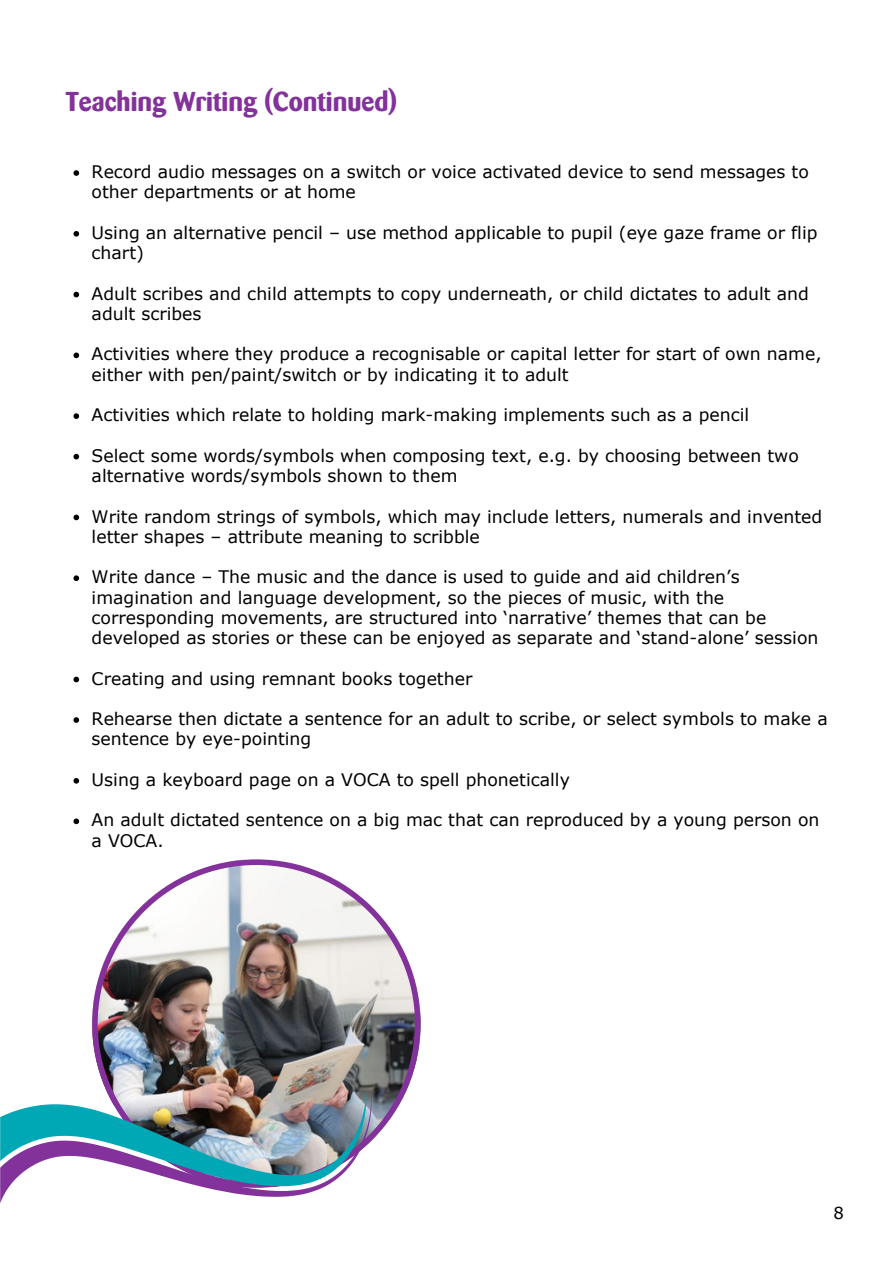
<style>
.page{position:relative;width:894px;height:1264px;background:#fff}
.page>*{position:absolute;margin:0;border:0;box-sizing:border-box;transform-origin:0 0}
.t1{font:700 27px "Barmeno";color:#84329b}
.t2{font:17.25px/20.2px "Verdana";color:#000}
.t3{font:16.5px "Verdana";color:#000}
</style>
<div class="page">
<svg style="left:73px;top:170px;width:6px;height:6px"></svg>
<svg style="left:73px;top:231px;width:6px;height:5px"></svg>
<svg style="left:73px;top:292px;width:6px;height:5px"></svg>
<svg style="left:73px;top:352px;width:6px;height:6px"></svg>
<svg style="left:73px;top:413px;width:6px;height:6px"></svg>
<svg style="left:73px;top:454px;width:6px;height:5px"></svg>
<svg style="left:73px;top:514px;width:6px;height:6px"></svg>
<svg style="left:73px;top:575px;width:6px;height:6px"></svg>
<svg style="left:73px;top:676px;width:6px;height:6px"></svg>
<svg style="left:73px;top:717px;width:6px;height:5px"></svg>
<svg style="left:73px;top:778px;width:6px;height:5px"></svg>
<svg style="left:73px;top:818px;width:6px;height:6px"></svg>
<img style="left:92px;top:859px;width:328px;height:282px">
<img style="left:0;top:1091px;width:371px;height:111px">
<p class="t1" style="left:66px;top:91px;width:332px">Teaching Writing (Continued)</p>
<h1 class="t2" style="left:92px;top:161px;width:718px">Record audio messages on a switch or voice activated device to send messages to other departments or at home</h1>
<p class="t2" style="left:92px;top:222px;width:727px">Using an alternative pencil – use method applicable to pupil (eye gaze frame or flip chart)</p>
<p class="t2" style="left:92px;top:283px;width:718px">Adult scribes and child attempts to copy underneath, or child dictates to adult and adult scribes</p>
<p class="t2" style="left:92px;top:343px;width:731px">Activities where they produce a recognisable or capital letter for start of own name, either with pen/paint/switch or by indicating it to adult</p>
<p class="t2" style="left:92px;top:404px;width:659px">Activities which relate to holding mark-making implements such as a pencil</p>
<p class="t2" style="left:92px;top:445px;width:708px">Select some words/symbols when composing text, e.g. by choosing between two alternative words/symbols shown to them</p>
<p class="t2" style="left:92px;top:505px;width:732px">Write random strings of symbols, which may include letters, numerals and invented letter shapes – attribute meaning to scribble</p>
<p class="t2" style="left:92px;top:566px;width:728px">Write dance – The music and the dance is used to guide and aid children’s imagination and language development, so the pieces of music, with the corresponding movements, are structured into ‘narrative’ themes that can be developed as stories or these can be enjoyed as separate and ‘stand-alone’ session</p>
<p class="t2" style="left:92px;top:667px;width:382px">Creating and using remnant books together</p>
<p class="t2" style="left:92px;top:708px;width:737px">Rehearse then dictate a sentence for an adult to scribe, or select symbols to make a sentence by eye-pointing</p>
<p class="t2" style="left:92px;top:769px;width:479px">Using a keyboard page on a VOCA to spell phonetically</p>
<p class="t2" style="left:92px;top:809px;width:729px">An adult dictated sentence on a big mac that can reproduced by a young person on a VOCA.</p>
<p class="t3" style="left:833px;top:1201px;width:12px">8</p>
</div>
